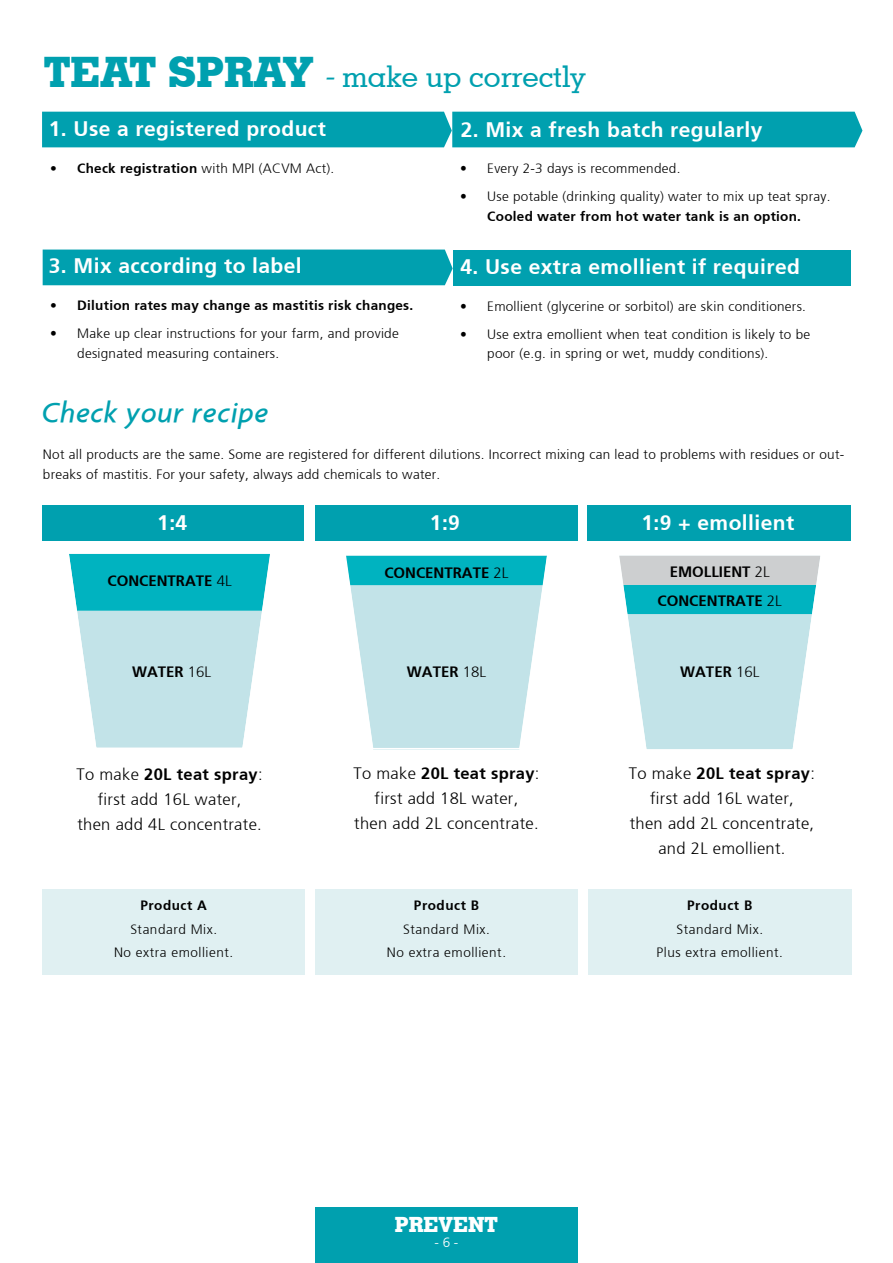
<style>
.page{position:relative;width:893px;height:1263px;background:#fff}
.page>*{position:absolute;margin:0;border:0;box-sizing:border-box;transform-origin:0 0}
.t1{font:500 30px "Geometric Slab 703 BT";color:#00a0af}
.t2{font:italic 500 30px "Agenda";letter-spacing:.02em;color:#00a0af}
.t3{font:700 21px "Frutiger";letter-spacing:.02em;color:#fff}
.t4{font:700 21px "Geometric Slab 703 BT Xtra";color:#fff}
.t5{font:300 16.5px/25px "Frutiger";letter-spacing:.02em;color:#000;text-align:center}
.t6{font:700 15px "Frutiger";color:#000}
.t7{font:300 13.5px/19.5px "Frutiger";letter-spacing:.02em;color:#000}
.t8{font:700 13.5px "Frutiger";letter-spacing:.02em;color:#000}
.t9{font:300 13.5px/23.5px "Frutiger";letter-spacing:.04em;color:#000;text-align:center}
.t10{font:700 13.5px "Frutiger";letter-spacing:.04em;color:#000}
.t11{font:300 13.5px "Frutiger LT";color:#fff}
.s1{font-family:"Geometric Slab 703 BT Xtra";font-weight:700;font-size:42px}
.s2{font-family:"Agenda";font-style:italic}
.s3{font-weight:300}
.s4{font-weight:700}
</style>
<div class="page">
<div style="left:315px;top:1208px;width:262px;height:55px;background:#00a0af"></div>
<div style="left:588px;top:889px;width:263px;height:85px;background:#e0f0f2"></div>
<div style="left:587px;top:505px;width:263px;height:36px;background:#00a0af"></div>
<svg style="left:619px;top:555px;width:201px;height:194px;background:#b0dde2"></svg>
<div style="left:315px;top:889px;width:263px;height:85px;background:#e0f0f2"></div>
<div style="left:315px;top:505px;width:263px;height:36px;background:#00a0af"></div>
<svg style="left:346px;top:555px;width:201px;height:195px;background:#aee0e5"></svg>
<div style="left:43px;top:889px;width:262px;height:85px;background:#e0f0f2"></div>
<svg style="left:69px;top:553px;width:201px;height:195px;background:#94d9e0"></svg>
<div style="left:43px;top:505px;width:261px;height:36px;background:#00a0af"></div>
<div style="left:453px;top:250px;width:397px;height:36px;background:#00a0af"></div>
<div style="left:43px;top:250px;width:410px;height:35px;background:#00a0af"></div>
<div style="left:42px;top:112px;width:820px;height:35px;background:#00a0af"></div>
<h1 class="t1" style="left:44px;top:58px;width:543px"><span class="s1">TEAT SPRAY</span> <span class="s2">-</span> make up correctly</h1>
<h2 class="t3" style="left:49px;top:116px;width:278px">1. Use a registered product</h2>
<h2 class="t3" style="left:461px;top:117px;width:303px">2. Mix a fresh batch regularly</h2>
<p class="t8" style="left:50px;top:160px;width:286px">• Check registration <span class="s3">with MPI (ACVM Act).</span></p>
<p class="t7" style="left:460px;top:159px;width:222px">• Every 2-3 days is recommended.</p>
<p class="t7" style="left:460px;top:187px;width:372px">• Use potable (drinking quality) water to mix up teat spray.</p>
<p class="t8" style="left:487px;top:208px;width:315px">Cooled water from hot water tank is an option.</p>
<h2 class="t3" style="left:49px;top:253px;width:254px">3. Mix according to label</h2>
<h2 class="t3" style="left:460px;top:255px;width:341px">4. Use extra emollient if required</h2>
<p class="t8" style="left:50px;top:298px;width:365px">• Dilution rates may change as mastitis risk changes.</p>
<p class="t7" style="left:77px;top:324px;width:323px;text-indent:-27px">• Make up clear instructions for your farm, and provide designated measuring containers.</p>
<p class="t7" style="left:460px;top:297px;width:347px">• Emollient (glycerine or sorbitol) are skin conditioners.</p>
<p class="t7" style="left:487px;top:325px;width:324px;text-indent:-27px">• Use extra emollient when teat condition is likely to be poor (e.g. in spring or wet, muddy conditions).</p>
<h1 class="t2" style="left:42px;top:394px;width:228px">Check your recipe</h1>
<p class="t7" style="left:43px;top:445px;width:803px">Not all products are the same. Some are registered for different dilutions. Incorrect mixing can lead to problems with residues or out&shy;breaks of mastitis. For your safety, always add chemicals to water.</p>
<h2 class="t3" style="left:157px;top:511px;width:32px">1:4</h2>
<h2 class="t3" style="left:430px;top:511px;width:32px">1:9</h2>
<h2 class="t3" style="left:641px;top:511px;width:154px">1:9 + emollient</h2>
<p class="t6" style="left:108px;top:572px;width:126px">CONCENTRATE <span class="s3">4L</span></p>
<p class="t6" style="left:384px;top:564px;width:126px">CONCENTRATE <span class="s3">2L</span></p>
<p class="t6" style="left:670px;top:563px;width:102px">EMOLLIENT <span class="s3">2L</span></p>
<p class="t6" style="left:658px;top:592px;width:126px">CONCENTRATE <span class="s3">2L</span></p>
<p class="t6" style="left:132px;top:663px;width:81px">WATER <span class="s3">16L</span></p>
<p class="t6" style="left:407px;top:663px;width:81px">WATER <span class="s3">18L</span></p>
<p class="t6" style="left:680px;top:663px;width:81px">WATER <span class="s3">16L</span></p>
<p class="t5" style="left:77px;top:762px;width:188px">To make <span class="s4">20L teat spray</span>: first add 16L water,<br>then add 4L concentrate.</p>
<p class="t5" style="left:353px;top:761px;width:188px">To make <span class="s4">20L teat spray</span>: first add 18L water,<br>then add 2L concentrate.</p>
<p class="t5" style="left:629px;top:761px;width:188px">To make <span class="s4">20L teat spray</span>: first add 16L water,<br>then add 2L concentrate, and 2L emollient.</p>
<p class="t10" style="left:140px;top:897px;width:68px">Product A</p>
<p class="t9" style="left:114px;top:917px;width:121px">Standard Mix.<br>No extra emollient.</p>
<p class="t10" style="left:414px;top:897px;width:67px">Product B</p>
<p class="t9" style="left:387px;top:917px;width:121px">Standard Mix.<br>No extra emollient.</p>
<p class="t10" style="left:687px;top:897px;width:67px">Product B</p>
<p class="t9" style="left:657px;top:917px;width:128px">Standard Mix.<br>Plus extra emollient.</p>
<h2 class="t4" style="left:395px;top:1212px;width:104px">PREVENT</h2>
<p class="t11" style="left:434px;top:1235px;width:26px">- 6 -</p>
</div>
